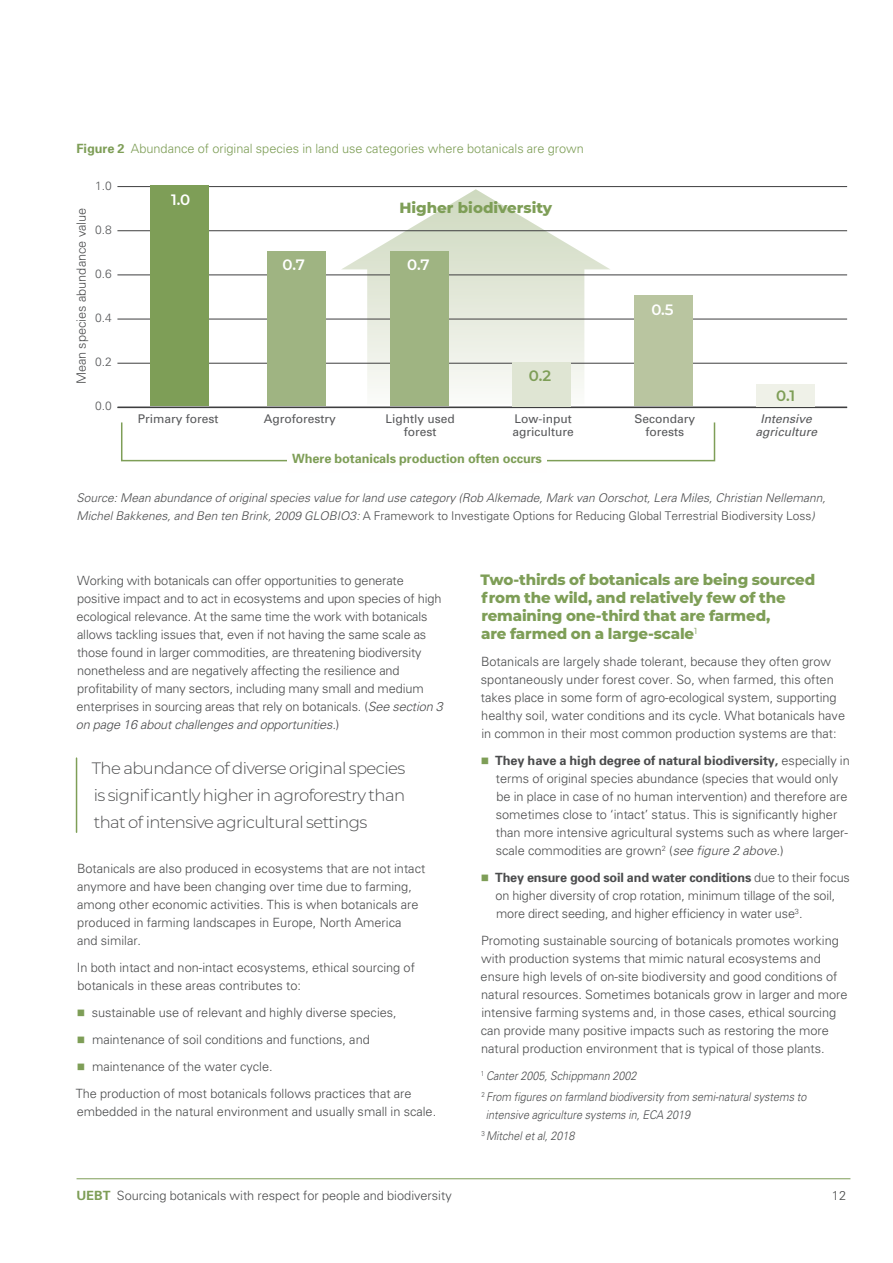
<style>
.page{position:relative;width:893px;height:1263px;background:#fff}
.page>*{position:absolute;margin:0;border:0;box-sizing:border-box;transform-origin:0 0}
._6__PullQuote{font:300 16.5px/27px "Montserrat";letter-spacing:-.035em;color:#4b4c4d;text-align:justify}
._3__sub_3{font:800 15px/18px "Montserrat";letter-spacing:-.01em;color:#7e9e57}
.t1{font:600 15px "Montserrat";color:#fff}
.t2{font:600 15px "Montserrat";color:#7e9e57}
._0__Body{font:300 12.75px/18px "Univers";color:#4b4c4d}
._0__Body-2{font:300 12.75px "Univers";color:#7e9e57}
._0__Body-3{font:700 12.75px "Univers";letter-spacing:-.005em;color:#7e9e57}
._0__Body-4{font:italic 300 12px/18px "Univers";color:#4b4c4d}
.footnotes{font:italic 300 12px/18px "Univers";color:#4b4c4d;scale:.9 1}
.t3{font:12px/13.5px "Univers 55";color:#57585a;text-align:center}
.t4{font:italic 12px/13.5px "Univers 55";color:#57585a;text-align:center}
.t5{font:300 12px "Univers";color:#57585a}
.s1{font-weight:700}
.s2{font-style:normal}
.s3{font-style:italic}
.s4{font-weight:700;color:#7e9e57}
</style>
<div class="page">
<hr style="left:77px;top:1178px;width:773px;height:1px;background:#7e9e57">
<hr style="left:76px;top:758px;width:1px;height:74px;background:#7e9e57">
<svg style="left:341px;top:189px;width:269px;height:216px"></svg>
<hr style="left:117px;top:407px;width:730px;height:1px;background:#3e3e3f">
<hr style="left:117px;top:363px;width:730px;height:1px;background:#3e3e3f">
<hr style="left:117px;top:319px;width:730px;height:1px;background:#3e3e3f">
<hr style="left:117px;top:274px;width:730px;height:1px;background:#3e3e3f">
<hr style="left:117px;top:230px;width:730px;height:1px;background:#3e3e3f">
<hr style="left:117px;top:186px;width:730px;height:1px;background:#3e3e3f">
<div style="left:756px;top:384px;width:59px;height:22px;background:#eff1e8"></div>
<div style="left:634px;top:296px;width:59px;height:110px;background:#b9c5a0"></div>
<div style="left:513px;top:362px;width:58px;height:45px;background:#dfe5d3"></div>
<div style="left:390px;top:252px;width:59px;height:154px;background:#9fb482"></div>
<div style="left:267px;top:252px;width:59px;height:154px;background:#9fb482"></div>
<div style="left:150px;top:185px;width:59px;height:221px;background:#7e9e57"></div>
<p class="_0__Body-2" style="left:77px;top:141px;width:509px"><span class="s1">Figure 2</span> Abundance of original species in land use categories where botanicals are grown</p>
<p class="t5" style="left:95px;top:178px;width:18px">1.0</p>
<p class="_0__Body" style="left:72px;top:384px;width:178px;rotate:-90deg">Mean species abundance value</p>
<p class="t5" style="left:95px;top:222px;width:18px">0.8</p>
<p class="t5" style="left:95px;top:266px;width:18px">0.6</p>
<p class="t5" style="left:95px;top:310px;width:18px">0.4</p>
<p class="t5" style="left:95px;top:355px;width:18px">0.2</p>
<p class="t5" style="left:95px;top:399px;width:18px">0.0</p>
<p class="t1" style="left:171px;top:189px;width:21px">1.0</p>
<p class="_3__sub_3" style="left:399px;top:198px;width:154px">Higher biodiversity</p>
<p class="t1" style="left:283px;top:254px;width:24px">0.7</p>
<p class="t1" style="left:407px;top:254px;width:24px">0.7</p>
<p class="t2" style="left:529px;top:365px;width:24px">0.2</p>
<p class="t3" style="left:138px;top:412px;width:82px">Primary forest</p>
<p class="t3" style="left:264px;top:412px;width:73px">Agroforestry</p>
<p class="t3" style="left:385px;top:412px;width:71px">Lightly used forest</p>
<p class="t3" style="left:512px;top:412px;width:63px;text-align:left">Low-input agriculture</p>
<p class="_0__Body-3" style="left:292px;top:451px;width:251px">Where botanicals production often occurs</p>
<p class="t1" style="left:651px;top:299px;width:24px">0.5</p>
<p class="t3" style="left:634px;top:412px;width:62px">Secondary forests</p>
<p class="t2" style="left:776px;top:385px;width:21px">0.1</p>
<p class="t4" style="left:756px;top:411px;width:63px">Intensive agriculture</p>
<p class="_0__Body-4" style="left:77px;top:488px;width:751px">Source: Mean abundance of original species value for land use category (Rob Alkemade, Mark van Oorschot, Lera Miles, Christian Nellemann,<br>Michel Bakkenes, and Ben ten Brink, 2009 GLOBIO3: <span class="s2">A Framework to Investigate Options for Reducing Global Terrestrial Biodiversity Loss</span>)</p>
<p class="_0__Body" style="left:76px;top:571px;width:368px">Working with botanicals can offer opportunities to generate positive impact and to act in ecosystems and upon species of high ecological relevance. At the same time the work with botanicals allows tackling issues that, even if not having the same scale as those found in larger commodities, are threatening biodiversity nonetheless and are negatively affecting the resilience and profitability of many sectors, including many small and medium enterprises in sourcing areas that rely on botanicals. (<span class="s3">See section 3 on page 16 about challenges and opportunities.</span>)</p>
<p class="_6__PullQuote" style="left:92px;top:754px;width:315px">The abundance of diverse original species is significantly higher in agroforestry than that of intensive agricultural settings</p>
<p class="_0__Body" style="left:77px;top:859px;width:350px">Botanicals are also produced in ecosystems that are not intact anymore and have been changing over time due to farming, among other economic activities. This is when botanicals are produced in farming landscapes in Europe, North America<br>and similar.</p>
<p class="_0__Body" style="left:77px;top:958px;width:339px">In both intact and non-intact ecosystems, ethical sourcing of botanicals in these areas contributes to:</p>
<p class="_0__Body" style="left:92px;top:1003px;width:307px">sustainable use of relevant and highly diverse species,</p>
<p class="_0__Body" style="left:92px;top:1030px;width:279px">maintenance of soil conditions and functions, and</p>
<p class="_0__Body" style="left:92px;top:1057px;width:182px">maintenance of the water cycle.</p>
<p class="_0__Body" style="left:76px;top:1084px;width:362px">The production of most botanicals follows practices that are embedded in the natural environment and usually small in scale.</p>
<p class="_3__sub_3" style="left:481px;top:570px;width:336px">Two-thirds of botanicals are being sourced from the wild, and relatively few of the remaining one-third that are farmed,<br>are farmed on a large-scale<sup>1</sup></p>
<p class="_0__Body" style="left:481px;top:652px;width:366px">Botanicals are largely shade tolerant, because they often grow spontaneously under forest cover. So, when farmed, this often takes place in some form of agro-ecological system, supporting healthy soil, water conditions and its cycle. What botanicals have in common in their most common production systems are that:</p>
<p class="_0__Body" style="left:495px;top:751px;width:356px"><span class="s1">They have a high degree of natural biodiversity,</span> especially in terms of original species abundance (species that would only be in place in case of no human intervention) and therefore are sometimes close to ‘intact’ status. This is significantly higher than more intensive agricultural systems such as where larger&shy;scale commodities are grown<sup>2</sup> (<span class="s3">see figure 2 above.</span>)</p>
<p class="_0__Body" style="left:495px;top:868px;width:356px"><span class="s1">They ensure good soil and water conditions</span> due to their focus on higher diversity of crop rotation, minimum tillage of the soil, more direct seeding, and higher efficiency in water use<sup>3</sup>.</p>
<p class="_0__Body" style="left:481px;top:931px;width:368px">Promoting sustainable sourcing of botanicals promotes working with production systems that mimic natural ecosystems and ensure high levels of on-site biodiversity and good conditions of natural resources. Sometimes botanicals grow in larger and more intensive farming systems and, in those cases, ethical sourcing can provide many positive impacts such as restoring the more natural production environment that is typical of those plants.</p>
<p class="footnotes" style="left:481px;top:1067px;width:174px"><sup>1</sup> Canter 2005, Schippmann 2002</p>
<p class="footnotes" style="left:486px;top:1087px;width:358px;text-indent:-4px"><sup>2</sup> From figures on farmland biodiversity from semi-natural systems to intensive agriculture systems in, ECA 2019</p>
<p class="footnotes" style="left:482px;top:1126px;width:105px"><sup>3</sup>Mitchel et al, 2018</p>
<p class="_0__Body" style="left:77px;top:1186px;width:377px"><span class="s4">UEBT</span> Sourcing botanicals with respect for people and biodiversity</p>
<p class="_0__Body" style="left:832px;top:1186px;width:16px">12</p>
</div>
